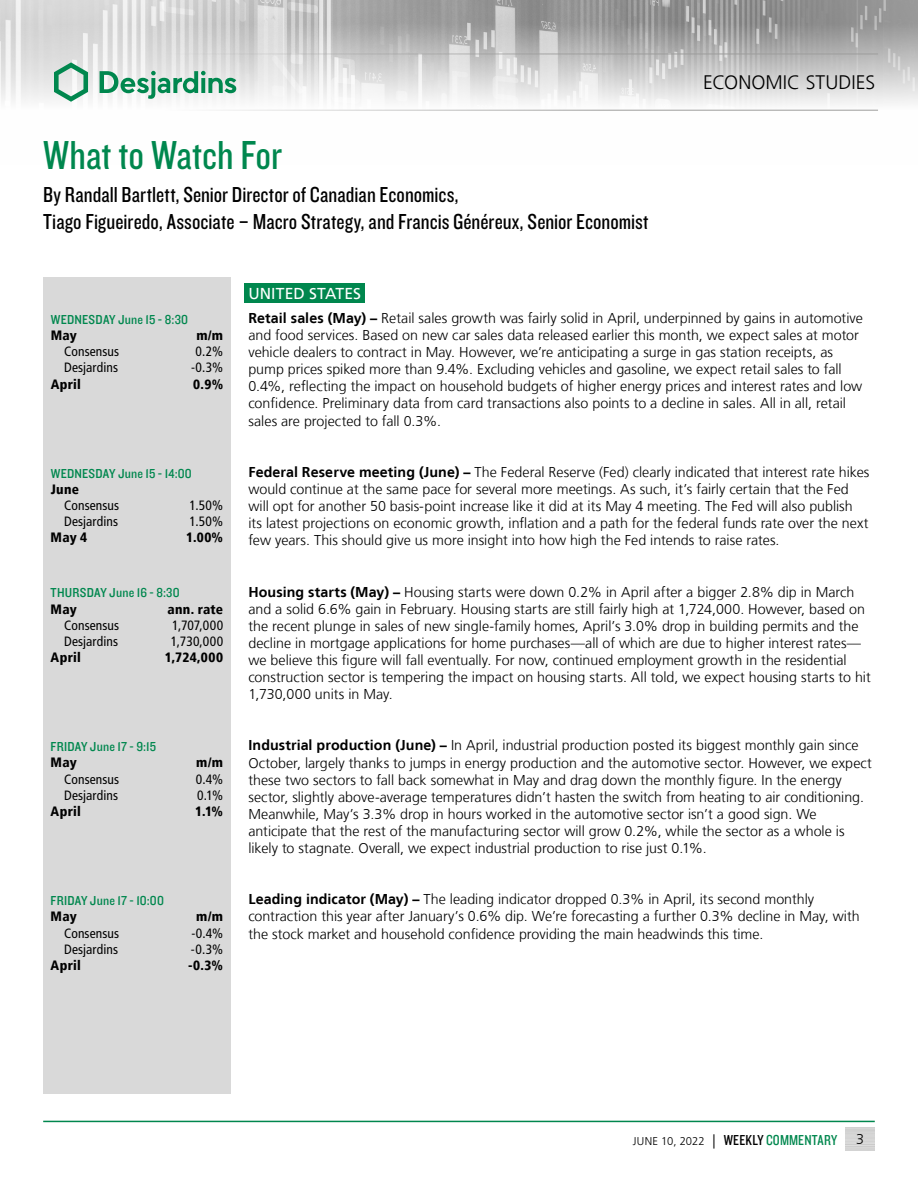
<style>
.page{position:relative;width:918px;height:1188px;background:#fff}
.page>*{position:absolute;margin:0;border:0;box-sizing:border-box;transform-origin:0 0}
.t1{font:42px "Knockout 29 Junior Ltweight";color:#00874e}
.t2{font:22.5px/27px "Knockout 29 Junior Ltweight";color:#000}
.t3{font:300 19.5px "Frutiger LT";letter-spacing:.005em;color:#000}
.t4{font:15.75px "Frutiger LT";letter-spacing:.005em;color:#fff}
.t5{font:300 14.25px/17.1px "Frutiger LT";color:#000}
.t6{font:condensed 13.5px "Frutiger LT";letter-spacing:.01em;color:#000}
.t7{font:13.5px "Knockout 30 Junior Welterwt";letter-spacing:.015em;color:#00874e}
.t8{font:900 condensed 13.5px "Frutiger LT";letter-spacing:.02em;color:#000}
.t9{font:300 11.25px "Frutiger LT";letter-spacing:.005em;color:#000}
.s1{font-weight:700}
.s2{font-size:14.25px}
.s3{font-family:"Knockout 29 Junior Ltweight";font-weight:400;font-size:15px}
.s4{font-family:"Knockout 29 Junior Ltweight";font-weight:400;font-size:15px;color:#00874e}
</style>
<div class="page">
<img style="left:0;top:0;width:918px;height:110px">
<hr style="left:0;top:54px;width:878px;height:1px;background:#9d9d9c">
<hr style="left:0;top:110px;width:878px;height:1px;background:#9d9d9c">
<svg style="left:54px;top:62px;width:34px;height:40px"></svg>
<svg style="left:100px;top:71px;width:136px;height:28px"></svg>
<hr style="left:43px;top:1121px;width:832px;height:1px;background:#00874e">
<div style="left:43px;top:277px;width:188px;height:817px;background:#d9d9d9"></div>
<div style="left:244px;top:283px;width:121px;height:20px;background:#00874e"></div>
<h1 class="t1" style="left:43px;top:128px;width:240px">What to Watch For</h1>
<h3 class="t2" style="left:43px;top:180px;width:607px">By Randall Bartlett, Senior Director of Canadian Economics,<br>Tiago Figueiredo, Associate – Macro Strategy, and Francis Généreux, Senior Economist</h3>
<h3 class="t3" style="left:703px;top:72px;width:174px">ECONOMIC STUDIES</h3>
<p class="t7" style="left:51px;top:310px;width:139px">WEDNESDAY June 15 - 8:30</p>
<p class="t8" style="left:51px;top:327px;width:28px">May</p>
<p class="t8" style="left:196px;top:327px;width:28px">m/m</p>
<p class="t6" style="left:64px;top:344px;width:57px">Consensus</p>
<p class="t6" style="left:196px;top:344px;width:29px">0.2%</p>
<p class="t6" style="left:64px;top:360px;width:55px">Desjardins</p>
<p class="t6" style="left:191px;top:360px;width:34px">-0.3%</p>
<p class="t8" style="left:51px;top:376px;width:32px">April</p>
<p class="t8" style="left:193px;top:376px;width:31px">0.9%</p>
<p class="t7" style="left:51px;top:464px;width:143px">WEDNESDAY June 15 - 14:00</p>
<p class="t8" style="left:51px;top:481px;width:30px">June</p>
<p class="t6" style="left:64px;top:498px;width:57px">Consensus</p>
<p class="t6" style="left:189px;top:498px;width:35px">1.50%</p>
<p class="t6" style="left:64px;top:514px;width:55px">Desjardins</p>
<p class="t6" style="left:189px;top:514px;width:35px">1.50%</p>
<p class="t8" style="left:51px;top:530px;width:38px">May 4</p>
<p class="t8" style="left:186px;top:530px;width:38px">1.00%</p>
<p class="t7" style="left:51px;top:584px;width:130px">THURSDAY June 16 - 8:30</p>
<p class="t8" style="left:51px;top:601px;width:28px">May</p>
<p class="t8" style="left:168px;top:601px;width:57px">ann. rate</p>
<p class="t6" style="left:64px;top:617px;width:57px">Consensus</p>
<p class="t6" style="left:172px;top:617px;width:52px">1,707,000</p>
<p class="t6" style="left:64px;top:633px;width:55px">Desjardins</p>
<p class="t6" style="left:171px;top:633px;width:54px">1,730,000</p>
<p class="t8" style="left:51px;top:649px;width:32px">April</p>
<p class="t8" style="left:165px;top:649px;width:60px">1,724,000</p>
<p class="t7" style="left:51px;top:738px;width:107px">FRIDAY June 17 - 9:15</p>
<p class="t8" style="left:51px;top:755px;width:28px">May</p>
<p class="t8" style="left:196px;top:755px;width:28px">m/m</p>
<p class="t6" style="left:64px;top:771px;width:57px">Consensus</p>
<p class="t6" style="left:196px;top:771px;width:29px">0.4%</p>
<p class="t6" style="left:64px;top:787px;width:55px">Desjardins</p>
<p class="t6" style="left:197px;top:787px;width:27px">0.1%</p>
<p class="t8" style="left:51px;top:803px;width:32px">April</p>
<p class="t8" style="left:195px;top:803px;width:29px">1.1%</p>
<p class="t7" style="left:51px;top:892px;width:115px">FRIDAY June 17 - 10:00</p>
<p class="t8" style="left:51px;top:909px;width:28px">May</p>
<p class="t8" style="left:196px;top:909px;width:28px">m/m</p>
<p class="t6" style="left:64px;top:925px;width:57px">Consensus</p>
<p class="t6" style="left:191px;top:925px;width:33px">-0.4%</p>
<p class="t6" style="left:64px;top:941px;width:55px">Desjardins</p>
<p class="t6" style="left:191px;top:941px;width:34px">-0.3%</p>
<p class="t8" style="left:51px;top:957px;width:32px">April</p>
<p class="t8" style="left:188px;top:957px;width:37px">-0.3%</p>
<p class="t4" style="left:248px;top:284px;width:114px">UNITED STATES</p>
<p class="t5" style="left:248px;top:310px;width:616px"><span class="s1">Retail sales (May) –</span> Retail sales growth was fairly solid in April, underpinned by gains in automotive and food services. Based on new car sales data released earlier this month, we expect sales at motor vehicle dealers to contract in May. However, we’re anticipating a surge in gas station receipts, as pump prices spiked more than 9.4%. Excluding vehicles and gasoline, we expect retail sales to fall 0.4%, reflecting the impact on household budgets of higher energy prices and interest rates and low confidence. Preliminary data from card transactions also points to a decline in sales. All in all, retail sales are projected to fall 0.3%.</p>
<p class="t5" style="left:248px;top:464px;width:623px"><span class="s1">Federal Reserve meeting (June) –</span> The Federal Reserve (Fed) clearly indicated that interest rate hikes would continue at the same pace for several more meetings. As such, it’s fairly certain that the Fed will opt for another 50 basis-point increase like it did at its May 4 meeting. The Fed will also publish its latest projections on economic growth, inflation and a path for the federal funds rate over the next few years. This should give us more insight into how high the Fed intends to raise rates.</p>
<p class="t5" style="left:248px;top:583px;width:624px"><span class="s1">Housing starts (May) –</span> Housing starts were down 0.2% in April after a bigger 2.8% dip in March and a solid 6.6% gain in February. Housing starts are still fairly high at 1,724,000. However, based on the recent plunge in sales of new single-family homes, April’s 3.0% drop in building permits and the decline in mortgage applications for home purchases—all of which are due to higher interest rates— we believe this figure will fall eventually. For now, continued employment growth in the residential construction sector is tempering the impact on housing starts. All told, we expect housing starts to hit 1,730,000 units in May.</p>
<p class="t5" style="left:248px;top:737px;width:625px"><span class="s1">Industrial production (June) –</span> In April, industrial production posted its biggest monthly gain since October, largely thanks to jumps in energy production and the automotive sector. However, we expect these two sectors to fall back somewhat in May and drag down the monthly figure. In the energy sector, slightly above-average temperatures didn’t hasten the switch from heating to air conditioning.<br>Meanwhile, May’s 3.3% drop in hours worked in the automotive sector isn’t a good sign. We anticipate that the rest of the manufacturing sector will grow 0.2%, while the sector as a whole is likely to stagnate. Overall, we expect industrial production to rise just 0.1%.</p>
<p class="t5" style="left:248px;top:891px;width:613px"><span class="s1">Leading indicator (May) –</span> The leading indicator dropped 0.3% in April, its second monthly contraction this year after January’s 0.6% dip. We’re forecasting a further 0.3% decline in May, with the stock market and household confidence providing the main headwinds this time.</p>
<p class="t9" style="left:633px;top:1135px;width:206px">JUNE 10, 2022 <span class="s2">|</span> <span class="s3">WEEKLY</span> <span class="s4">COMMENTARY</span></p>
<p class="t5" style="left:856px;top:1131px;width:9px">3</p>
</div>
